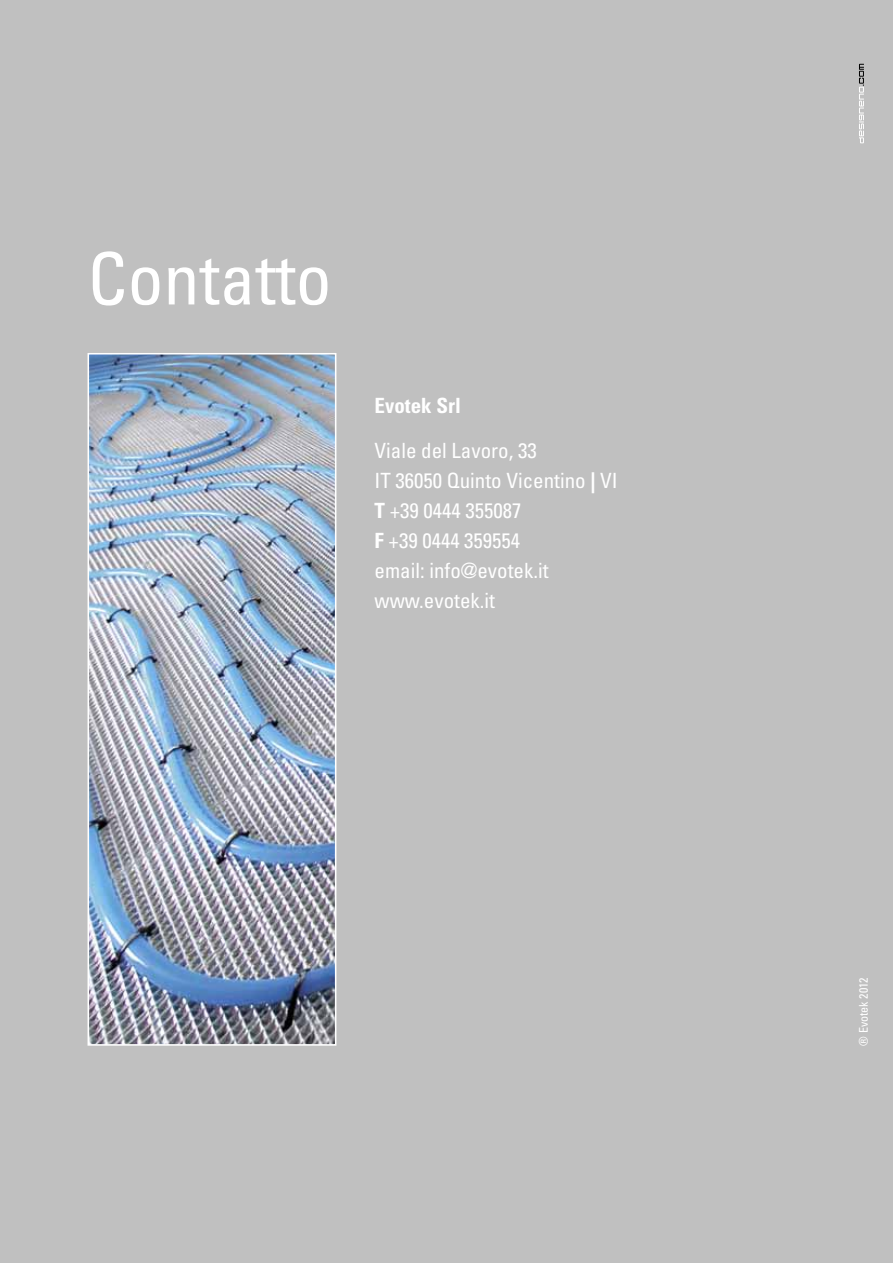
<style>
.page{position:relative;width:893px;height:1263px;background:#c0c0c0}
.page>*{position:absolute;margin:0;border:0;box-sizing:border-box;transform-origin:0 0}
.t1{font:condensed 72px "Univers LT Std";color:#fff}
.t2{font:condensed 21px/30px "Univers LT Std";color:#fff}
.t3{font:700 condensed 21px "Univers LT Std";color:#fff}
.t4{font:condensed 12px "Univers LT Std";color:#fff}
.s1{font-weight:700}
</style>
<div class="page">
<svg style="left:859px;top:64px;width:5px;height:79px"></svg>
<img style="left:91px;top:356px;width:242px;height:687px">
<div style="left:88px;top:353px;width:248px;height:693px;border:2px solid #fff"></div>
<h1 class="t1" style="left:88px;top:233px;width:246px">Contatto</h1>
<p class="t3" style="left:375px;top:392px;width:88px">Evotek Srl</p>
<p class="t2" style="left:375px;top:435px;width:245px">Viale del Lavoro, 33<br>IT 36050 Quinto Vicentino <span class="s1">|</span> VI<br><span class="s1">T</span> +39 0444 355087<br><span class="s1">F</span> +39 0444 359554<br>email: info@evotek.it www.evotek.it</p>
<p class="t4" style="left:856px;top:1046px;width:70px;rotate:-90deg">® Evotek 2012</p>
</div>
